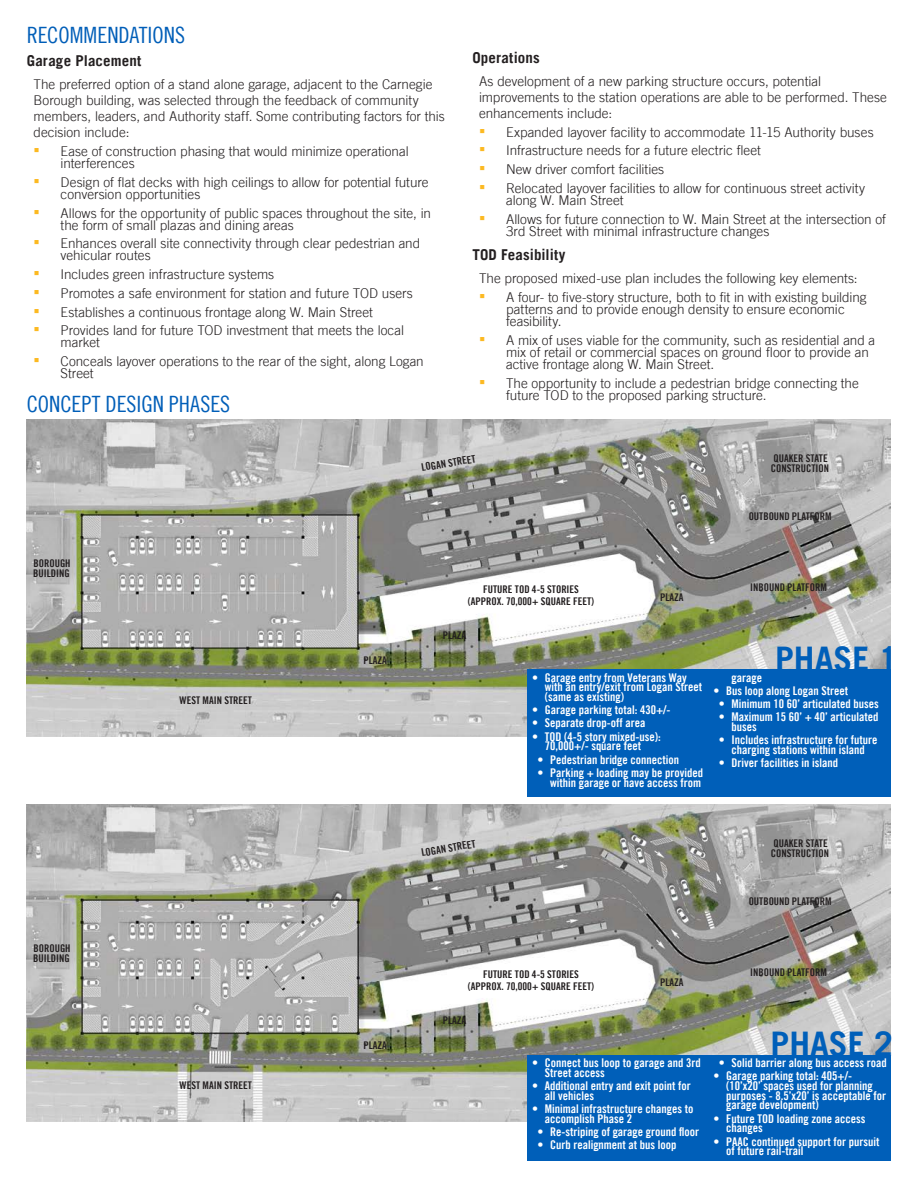
<style>
.page{position:relative;width:918px;height:1188px;background:#fff}
.page>*{position:absolute;margin:0;border:0;box-sizing:border-box;transform-origin:0 0}
.t1{font:700 33.9px "Trade Gothic LT";color:#005fb9}
.HEADER_1_blue_DEFAUL{font:22.5px "Trade Gothic LT Cond Eighteen";color:#005eb8}
.t2{font:700 15px "Trade Gothic LT";letter-spacing:.01em;color:#231f20}
.t3{font:300 13.5px/12px "Trade Gothic LT";color:#231f20}
.t4{font:12px/9.8px "Trade Gothic LT Bold Cond Twenty";color:#fff}
.t5{font:10.65px/9.9px "Trade Gothic LT Bold Cond Twenty";color:#231f20}
.s1{font-family:"Arial";font-weight:400;font-size:18px;color:#fcb921}
</style>
<div class="page">
<img style="left:27px;top:419px;width:864px;height:317px">
<img style="left:27px;top:804px;width:864px;height:318px">
<div style="left:528px;top:669px;width:363px;height:128px;background:#005fb9"></div>
<div style="left:528px;top:1055px;width:363px;height:106px;background:#005fb9"></div>
<p class="HEADER_1_blue_DEFAUL" style="left:27px;top:22px;width:160px">RECOMMENDATIONS</p>
<p class="t2" style="left:27px;top:51px;width:116px">Garage Placement</p>
<p class="t3" style="left:34px;top:76px;width:413px;line-height:16.2px">The preferred option of a stand alone garage, adjacent to the Carnegie Borough building, was selected through the feedback of community members, leaders, and Authority staff. Some contributing factors for this decision include:</p>
<p class="t3" style="left:61px;top:145px;width:350px;text-indent:-27px"><span class="s1">▪</span> Ease of construction phasing that would minimize operational interferences</p>
<p class="t3" style="left:61px;top:176px;width:369px;text-indent:-27px"><span class="s1">▪</span> Design of flat decks with high ceilings to allow for potential future conversion opportunities</p>
<p class="t3" style="left:61px;top:207px;width:372px;text-indent:-27px"><span class="s1">▪</span> Allows for the opportunity of public spaces throughout the site, in the form of small plazas and dining areas</p>
<p class="t3" style="left:61px;top:237px;width:361px;text-indent:-27px"><span class="s1">▪</span> Enhances overall site connectivity through clear pedestrian and vehicular routes</p>
<p class="t3" style="left:34px;top:268px;width:242px"><span class="s1">▪</span> Includes green infrastructure systems</p>
<p class="t3" style="left:34px;top:287px;width:381px"><span class="s1">▪</span> Promotes a safe environment for station and future TOD users</p>
<p class="t3" style="left:34px;top:306px;width:341px"><span class="s1">▪</span> Establishes a continuous frontage along W. Main Street</p>
<p class="t3" style="left:61px;top:324px;width:345px;text-indent:-27px"><span class="s1">▪</span> Provides land for future TOD investment that meets the local market</p>
<p class="t3" style="left:61px;top:355px;width:365px;text-indent:-27px"><span class="s1">▪</span> Conceals layover operations to the rear of the sight, along Logan<br>Street</p>
<p class="HEADER_1_blue_DEFAUL" style="left:27px;top:390px;width:205px">CONCEPT DESIGN PHASES</p>
<p class="t2" style="left:472px;top:48px;width:69px">Operations</p>
<p class="t3" style="left:479px;top:72px;width:409px;line-height:16.2px">As development of a new parking structure occurs, potential improvements to the station operations are able to be performed. These enhancements include:</p>
<p class="t3" style="left:479px;top:126px;width:396px"><span class="s1">▪</span> Expanded layover facility to accommodate 11-15 Authority buses</p>
<p class="t3" style="left:479px;top:144px;width:283px"><span class="s1">▪</span> Infrastructure needs for a future electric fleet</p>
<p class="t3" style="left:479px;top:163px;width:187px"><span class="s1">▪</span> New driver comfort facilities</p>
<p class="t3" style="left:506px;top:182px;width:361px;text-indent:-27px"><span class="s1">▪</span> Relocated layover facilities to allow for continuous street activity along W. Main Street</p>
<p class="t3" style="left:506px;top:213px;width:381px;text-indent:-27px"><span class="s1">▪</span> Allows for future connection to W. Main Street at the intersection of<br>3rd Street with minimal infrastructure changes</p>
<p class="t2" style="left:472px;top:246px;width:95px">TOD Feasibility</p>
<p class="t3" style="left:479px;top:272px;width:380px">The proposed mixed-use plan includes the following key elements:</p>
<p class="t3" style="left:506px;top:291px;width:362px;text-indent:-27px"><span class="s1">▪</span> A four- to five-story structure, both to fit in with existing building patterns and to provide enough density to ensure economic feasibility.</p>
<p class="t3" style="left:506px;top:334px;width:371px;text-indent:-27px"><span class="s1">▪</span> A mix of uses viable for the community, such as residential and a mix of retail or commercial spaces on ground floor to provide an active frontage along W. Main Street.</p>
<p class="t3" style="left:506px;top:377px;width:354px;text-indent:-27px"><span class="s1">▪</span> The opportunity to include a pedestrian bridge connecting the future TOD to the proposed parking structure.</p>
<p class="t5" style="left:33px;top:558px;width:39px">BOROUGH<br>BUILDING</p>
<p class="t5" style="left:33px;top:944px;width:39px">BOROUGH<br>BUILDING</p>
<p class="t5" style="left:180px;top:695px;width:74px">WEST MAIN STREET</p>
<p class="t5" style="left:180px;top:1080px;width:74px">WEST MAIN STREET</p>
<p class="t5" style="left:363px;top:655px;width:25px">PLAZA</p>
<p class="t5" style="left:363px;top:1040px;width:25px">PLAZA</p>
<p class="t5" style="left:421px;top:462px;width:56px;rotate:-9deg">LOGAN STREET</p>
<p class="t5" style="left:771px;top:453px;width:60px">QUAKER STATE<br>CONSTRUCTION</p>
<p class="t5" style="left:749px;top:511px;width:84px">OUTBOUND PLATFORM</p>
<p class="t5" style="left:483px;top:585px;width:97px">FUTURE TOD 4-5 STORIES</p>
<p class="t5" style="left:468px;top:596px;width:128px">(APPROX. 70,000+ SQUARE FEET)</p>
<p class="t5" style="left:443px;top:630px;width:25px">PLAZA</p>
<p class="t5" style="left:660px;top:592px;width:25px">PLAZA</p>
<p class="t4" style="left:545px;top:672px;width:159px;text-indent:-13px">• Garage entry from Veterans Way with an entry/exit from Logan Street (same as existing)</p>
<p class="t4" style="left:532px;top:705px;width:140px">• Garage parking total: 430+/-</p>
<p class="t4" style="left:532px;top:718px;width:115px">• Separate drop-off area</p>
<p class="t4" style="left:532px;top:731px;width:130px;text-align:center">• TOD (4-5 story mixed-use):<br>70,000+/- square feet</p>
<p class="t4" style="left:537px;top:754px;width:143px">• Pedestrian bridge connection</p>
<p class="t4" style="left:537px;top:768px;width:167px;text-align:right">• Parking + loading may be provided within garage or have access from</p>
<p class="t5" style="left:750px;top:582px;width:78px">INBOUND PLATFORM</p>
<p class="t1" style="left:775px;top:638px;width:124px">PHASE 1</p>
<p class="t4" style="left:731px;top:672px;width:32px">garage</p>
<p class="t4" style="left:714px;top:686px;width:136px">• Bus loop along Logan Street</p>
<p class="t4" style="left:719px;top:699px;width:161px">• Minimum 10 60’ articulated buses</p>
<p class="t4" style="left:731px;top:712px;width:149px;text-indent:-13px">• Maximum 15 60’ + 40’ articulated buses</p>
<p class="t4" style="left:719px;top:735px;width:160px;text-align:center">• Includes infrastructure for future charging stations within island</p>
<p class="t4" style="left:719px;top:758px;width:121px">• Driver facilities in island</p>
<p class="t5" style="left:421px;top:847px;width:56px;rotate:-9deg">LOGAN STREET</p>
<p class="t5" style="left:771px;top:838px;width:60px">QUAKER STATE<br>CONSTRUCTION</p>
<p class="t5" style="left:749px;top:896px;width:84px">OUTBOUND PLATFORM</p>
<p class="t5" style="left:483px;top:970px;width:97px">FUTURE TOD 4-5 STORIES</p>
<p class="t5" style="left:468px;top:981px;width:128px">(APPROX. 70,000+ SQUARE FEET)</p>
<p class="t5" style="left:443px;top:1015px;width:25px">PLAZA</p>
<p class="t5" style="left:660px;top:977px;width:25px">PLAZA</p>
<p class="t4" style="left:545px;top:1058px;width:157px;text-indent:-13px">• Connect bus loop to garage and 3rd<br>Street access</p>
<p class="t4" style="left:545px;top:1081px;width:147px;text-indent:-13px">• Additional entry and exit point for all vehicles</p>
<p class="t4" style="left:545px;top:1104px;width:150px;text-indent:-13px">• Minimal infrastructure changes to accomplish Phase 2</p>
<p class="t4" style="left:537px;top:1127px;width:163px">• Re-striping of garage ground floor</p>
<p class="t4" style="left:537px;top:1140px;width:141px">• Curb realignment at bus loop</p>
<p class="t5" style="left:750px;top:967px;width:78px">INBOUND PLATFORM</p>
<p class="t1" style="left:771px;top:1023px;width:124px">PHASE 2</p>
<p class="t4" style="left:719px;top:1058px;width:169px">• Solid barrier along bus access road</p>
<p class="t4" style="left:726px;top:1071px;width:161px;text-indent:-13px">• Garage parking total: 405+/- (10’x20’ spaces used for planning purposes - 8.5’x20’ is acceptable for garage development)</p>
<p class="t4" style="left:726px;top:1113px;width:141px;text-indent:-13px">• Future TOD loading zone access changes</p>
<p class="t4" style="left:726px;top:1136px;width:155px;text-indent:-13px">• PAAC continued support for pursuit of future rail-trail</p>
</div>
